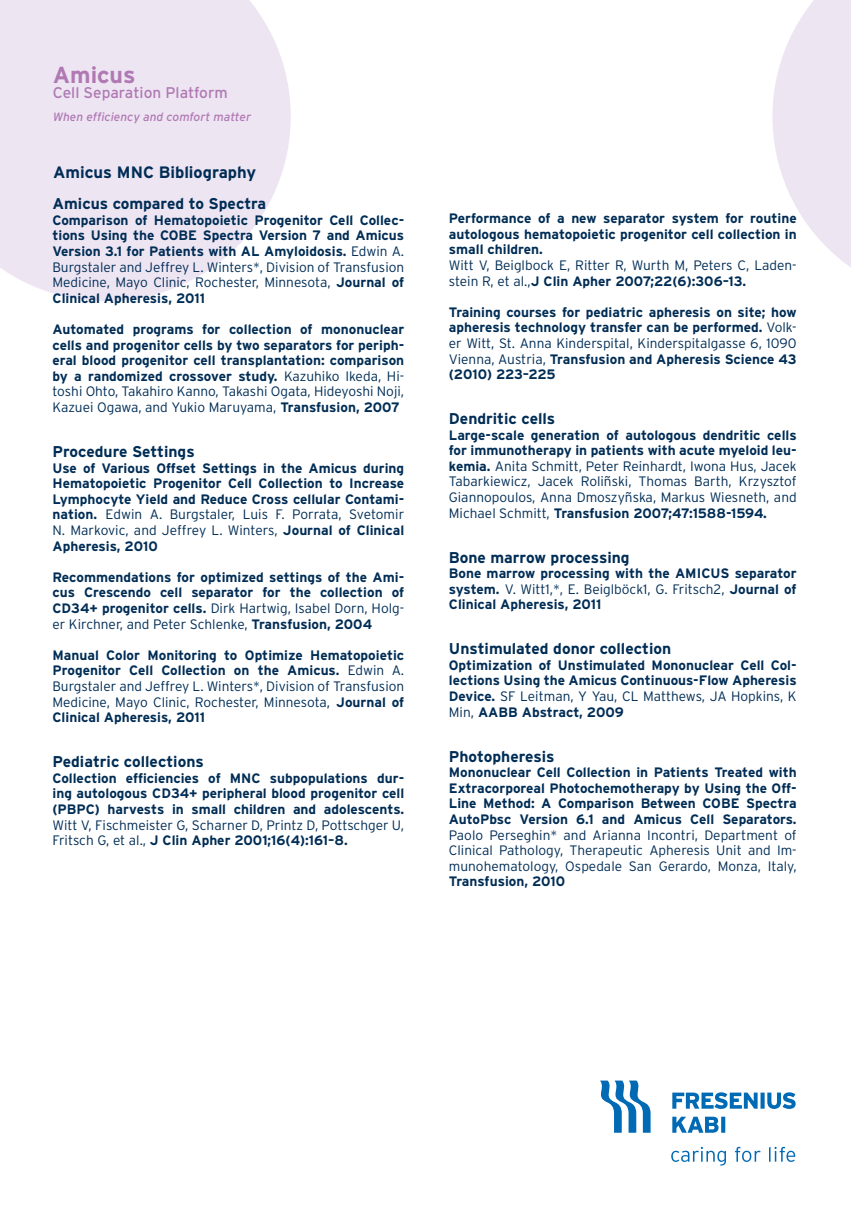
<style>
.page{position:relative;width:851px;height:1221px;background:#fff}
.page>*{position:absolute;margin:0;border:0;box-sizing:border-box;transform-origin:0 0}
.t1{font:700 23.25px "Interstate";color:#b079b3}
.t2{font:700 16.5px "Interstate";color:#002d55}
.t3{font:700 15.6px "Interstate";color:#002d55}
.t4{font:15.45px "Interstate";color:#b079b3}
.t5{font:700 13.65px/15.6px "Interstate";color:#002d55;text-align:justify}
.t6{font:300 13.65px/15.6px "Interstate";color:#002d55}
.t7{font:italic 12px "Interstate";color:#b079b3}
.s1{font-weight:300}
.s2{font-weight:700}
</style>
<div class="page">
<svg style="left:0;top:0;width:291px;height:301px;background:#efe7f4"></svg>
<svg style="left:600px;top:1080px;width:50px;height:52px"></svg>
<svg style="left:672px;top:1116px;width:53px;height:16px"></svg>
<svg style="left:672px;top:1092px;width:123px;height:16px"></svg>
<svg style="left:671px;top:1146px;width:124px;height:19px"></svg>
<svg style="left:772px;top:0;width:79px;height:267px"></svg>
<h1 class="t1" style="left:53px;top:61px;width:84px">Amicus</h1>
<p class="t4" style="left:53px;top:84px;width:176px">Cell Separation Platform</p>
<p class="t7" style="left:53px;top:109px;width:200px">When efficiency and comfort matter</p>
<p class="t2" style="left:53px;top:163px;width:204px">Amicus MN C Bibliography</p>
<p class="t3" style="left:52px;top:195px;width:215px">Amicus compared to Spectra</p>
<p class="t5" style="left:52px;top:212px;width:353px">Comparison of Hematopoietic Progenitor Cell Collec&shy;tions Using the COBE Spectra Version 7 and Amicus Version 3.1 for Patients with AL Amyloidosis. <span class="s1">Edwin A.<br>Burgstaler and Jeffrey L. Winters*, Division of Transfusion Medicine, Mayo Clinic, Rochester, Minnesota,</span> Journal of Clinical Apheresis, 2011</p>
<p class="t5" style="left:52px;top:321px;width:353px">Automated programs for collection of mononuclear cells and progenitor cells by two separators for periph&shy;eral blood progenitor cell transplantation: comparison by a randomized crossover study. <span class="s1">Kazuhiko Ikeda, Hi&shy;toshi Ohto, Takahiro Kanno, Takashi Ogata, Hideyoshi Noji, Kazuei Ogawa, and Yukio Maruyama,</span> Transfusion, 2007</p>
<p class="t3" style="left:52px;top:442px;width:144px">Procedure Settings</p>
<p class="t5" style="left:52px;top:460px;width:353px">Use of Various Offset Settings in the Amicus during Hematopoietic Progenitor Cell Collection to I ncrease Lymphocyte Yield and Reduce Cross cellular Contami&shy;nation. <span class="s1">Edwin A. Burgstaler, Luis F. Porrata, Svetomir N. Markovic, and Jeffrey L. Winters,</span> Journal of Clinical Apheresis, 2010</p>
<p class="t5" style="left:52px;top:569px;width:353px">Recommendations for optimized settings of the Ami&shy;cus Crescendo cell separator for the collection of CD34+ progenitor cells. <span class="s1">Dirk Hartwig, Isabel Dorn, Holg&shy;er Kirchner, and Peter Schlenke,</span> Transfusion, 2004</p>
<p class="t5" style="left:52px;top:647px;width:353px">Manual Color Monitoring to Optimize Hematopoietic Progenitor Cell Collection on the Amicus. <span class="s1">Edwin A.<br>Burgstaler and Jeffrey L. Winters*, Division of Transfusion Medicine, Mayo Clinic, Rochester, Minnesota,</span> Journal of Clinical Apheresis, 2011</p>
<p class="t3" style="left:52px;top:753px;width:153px">Pediatric collections</p>
<p class="t5" style="left:52px;top:770px;width:353px">Collection efficiencies of MN C subpopulations dur&shy;ing autologous CD34+ peripheral blood progenitor cell (PBPC) harvests in small children and adolescents.</p>
<p class="t6" style="left:52px;top:816px;width:353px">Witt V, Fischmeister G, Scharner D, Printz D, Pottschger U,<br>Fritsch G, et al., <span class="s2">J Clin Apher 2001;16(4):161–8.</span></p>
<p class="t5" style="left:449px;top:210px;width:349px">Performance of a new separator system for routine autologous hematopoietic progenitor cell collection in small children.</p>
<p class="t6" style="left:449px;top:257px;width:349px">Witt V, Beiglbock E, Ritter R, Wurth M, Peters C, Laden&shy;stein R, et al.,<span class="s2">J Clin Apher 2007;22(6):306–13.</span></p>
<p class="t5" style="left:449px;top:304px;width:349px">Training courses for pediatric apheresis on site; how apheresis technology transfer can be performed. <span class="s1">Volk&shy;er Witt, St. Anna Kinderspital, Kinderspitalgasse 6, 1090<br>Vienna, Austria,</span> Transfusion and Apheresis Science 43 (2010) 223–225</p>
<p class="t3" style="left:449px;top:410px;width:108px">Dendritic cells</p>
<p class="t6" style="left:449px;top:427px;width:349px;text-align:justify"><span class="s2">Large-scale generation of autologous dendritic cells for immunotherapy in patients with acute myeloid leu&shy;kemia.</span> Anita Schmitt, Peter Reinhardt, Iwona Hus, Jacek Tabarkiewicz, Jacek Roliñski, Thomas Barth, Krzysztof Giannopoulos, Anna Dmoszyñska, Markus Wiesneth, and Michael Schmitt, <span class="s2">Transfusion 2007;47:1588-1594.</span></p>
<p class="t3" style="left:449px;top:548px;width:182px">Bone marrow processing</p>
<p class="t5" style="left:449px;top:565px;width:349px">Bone marrow processing with the AMI CU S separator system. <span class="s1">V. Witt1,*, E. Beiglböck1, G. Fritsch2,</span> Journal of Clinical Apheresis, 2011</p>
<p class="t3" style="left:449px;top:640px;width:224px">U nstimulated donor collection</p>
<p class="t5" style="left:449px;top:657px;width:349px">Optimization of U nstimulated Mononuclear Cell Col&shy;lections Using the Amicus Continuous-Flow Apheresis Device. <span class="s1">SF Leitman, Y Yau, CL Matthews, JA Hopkins, K Min,</span> AABB Abstract, 2009</p>
<p class="t3" style="left:449px;top:747px;width:107px">Photopheresis</p>
<p class="t5" style="left:449px;top:764px;width:349px">Mononuclear Cell Collection in Patients Treated with Extracorporeal Photochemotherapy by Using the Off-Line Method: A Comparison Between COBE Spectra AutoPbsc Version 6.1 and Amicus Cell Separators.</p>
<p class="t6" style="left:449px;top:826px;width:349px;text-align:justify">Paolo Perseghin* and Arianna Incontri, Department of Clinical Pathology, Therapeutic Apheresis Unit and Im&shy;munohematology, Ospedale San Gerardo, Monza, Italy,</p>
<p class="t5" style="left:449px;top:873px;width:118px">Transfusion, 2010</p>
</div>
